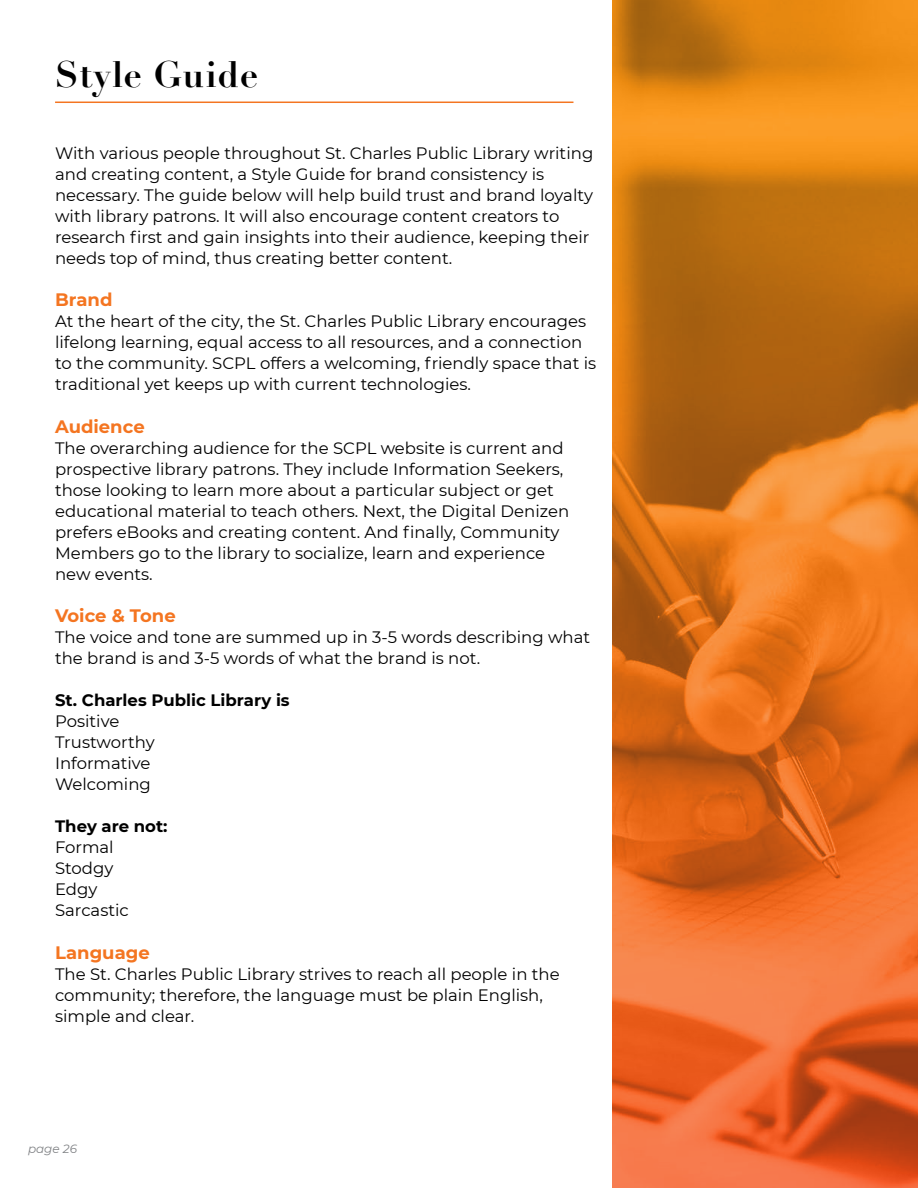
<style>
.page{position:relative;width:918px;height:1188px;background:#fff}
.page>*{position:absolute;margin:0;border:0;box-sizing:border-box;transform-origin:0 0}
.t1{font:700 36px "Didot";letter-spacing:.025em;color:#000}
.t2{font:700 18px "Montserrat";color:#f47521}
.t3{font:16.5px/21px "Montserrat";color:#000}
.t4{font:700 16.5px "Montserrat";color:#000}
.t5{font:italic 12px "Montserrat";color:#808285}
</style>
<div class="page">
<svg style="left:612px;top:0;width:306px;height:1188px"></svg>
<hr style="left:55px;top:102px;width:518px;height:1px;background:#f47521">
<h1 class="t1" style="left:55px;top:51px;width:205px">Style Guide</h1>
<p class="t3" style="left:55px;top:142px;width:540px">With various people throughout St. Charles Public Library writing and creating content, a Style Guide for brand consistency is necessary. The guide below will help build trust and brand loyalty with library patrons. It will also encourage content creators to research first and gain insights into their audience, keeping their needs top of mind, thus creating better content.</p>
<p class="t2" style="left:55px;top:287px;width:59px">Brand</p>
<p class="t3" style="left:55px;top:310px;width:543px">At the heart of the city, the St. Charles Public Library encourages lifelong learning, equal access to all resources, and a connection to the community. SCPL offers a welcoming, friendly space that is traditional yet keeps up with current technologies.</p>
<p class="t2" style="left:55px;top:413px;width:91px">Audience</p>
<p class="t3" style="left:55px;top:437px;width:516px">The overarching audience for the SCPL website is current and prospective library patrons. They include Information Seekers, those looking to learn more about a particular subject or get educational material to teach others. Next, the Digital Denizen prefers eBooks and creating content. And finally, Community Members go to the library to socialize, learn and experience new events.</p>
<p class="t2" style="left:55px;top:603px;width:122px">Voice &amp; Tone</p>
<p class="t3" style="left:55px;top:626px;width:537px">The voice and tone are summed up in 3-5 words describing what the brand is and 3-5 words of what the brand is not.</p>
<p class="t4" style="left:55px;top:689px;width:236px">St. Charles Public Library is</p>
<p class="t3" style="left:55px;top:710px;width:101px">Positive<br>Trustworthy<br>Informative<br>Welcoming</p>
<p class="t4" style="left:55px;top:815px;width:114px">They are not:</p>
<p class="t3" style="left:55px;top:836px;width:75px">Formal<br>Stodgy<br>Edgy<br>Sarcastic</p>
<p class="t2" style="left:55px;top:940px;width:96px">Language</p>
<p class="t3" style="left:55px;top:963px;width:506px">The St. Charles Public Library strives to reach all people in the community; therefore, the language must be plain English, simple and clear.</p>
<p class="t5" style="left:28px;top:1140px;width:50px">page 26</p>
</div>
